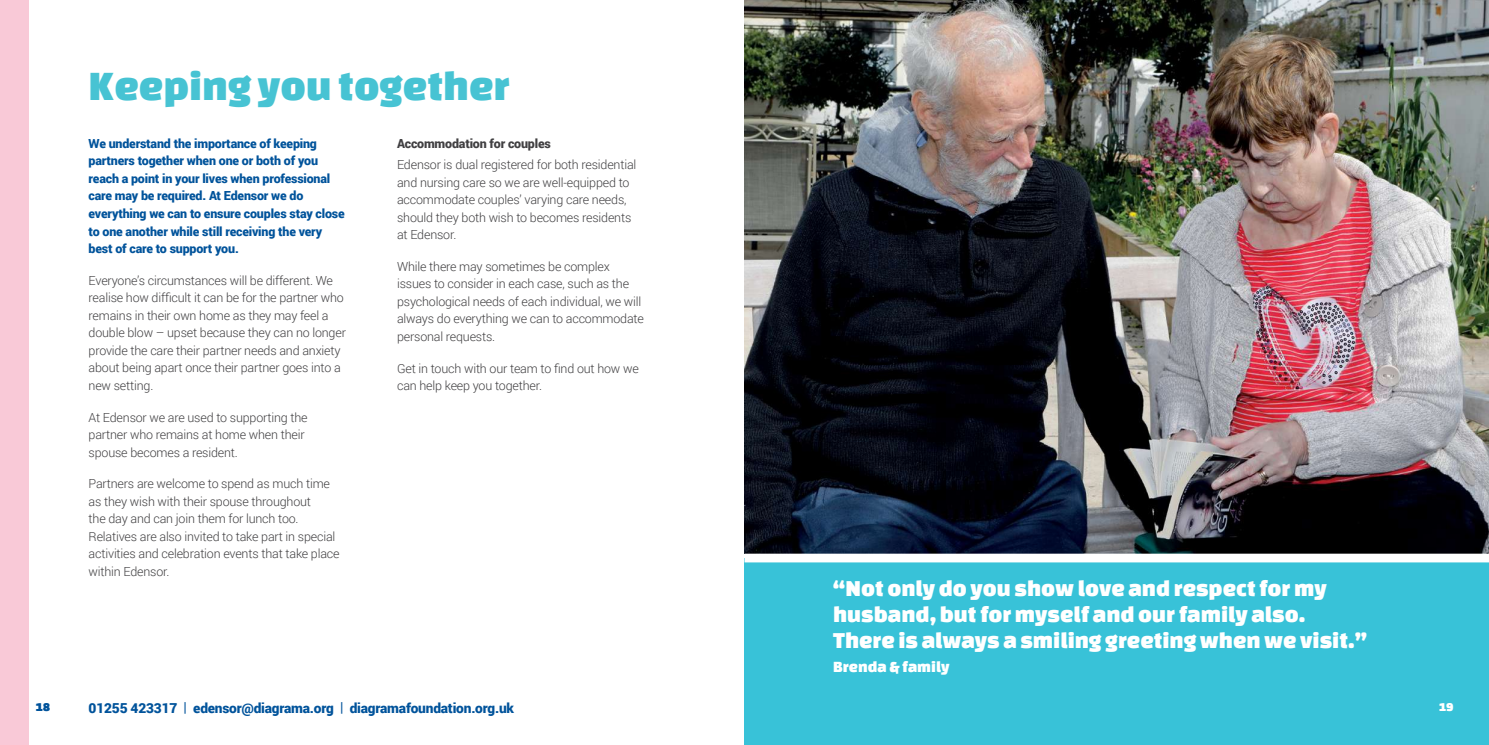
<style>
.page{position:relative;width:1489px;height:745px;background:#fff}
.page>*{position:absolute;margin:0;border:0;box-sizing:border-box;transform-origin:0 0}
.t1{font:43.38px "Changa One";color:#47c3d3}
.t2{font:23.75px/26.2px "Changa One";color:#fff}
.t3{font:16.25px "Changa One";color:#fff}
.t4{font:900 13.75px "Roboto";letter-spacing:-.015em;color:#00539b}
.t5{font:300 12.5px/17.5px "Roboto";letter-spacing:-.015em;color:#414042}
.t6{font:900 12.5px/17.5px "Roboto";letter-spacing:-.015em;color:#00539b}
.t7{font:900 12.5px "Roboto";letter-spacing:-.015em;color:#414042}
.t8{font:12.5px "Changa One";color:#00539b}
.t9{font:12.5px "Changa One";color:#fff}
.s1{font-weight:400}
</style>
<div class="page">
<img style="left:744px;top:0;width:744px;height:553px">
<div style="left:744px;top:557px;width:744px;height:187px;background:#38c2d8"></div>
<div style="left:744px;top:553px;width:744px;height:9px;background:#fff"></div>
<div style="left:0;top:0;width:28px;height:744px;background:#f9c9d7"></div>
<h1 class="t1" style="left:89px;top:62px;width:423px">Keeping you together</h1>
<p class="t6" style="left:89px;top:134px;width:257px">We understand the importance of keeping partners together when one or both of you reach a point in your lives when professional care may be required. At Edensor we do everything we can to ensure couples stay close to one another while still receiving the very best of care to support you.</p>
<p class="t5" style="left:89px;top:271px;width:259px">Everyone’s circumstances will be different. We realise how difficult it can be for the partner who remains in their own home as they may feel a double blow – upset because they can no longer provide the care their partner needs and anxiety about being apart once their partner goes into a new setting.</p>
<p class="t5" style="left:89px;top:407px;width:220px">At Edensor we are used to supporting the partner who remains at home when their spouse becomes a resident.</p>
<p class="t5" style="left:89px;top:474px;width:252px">Partners are welcome to spend as much time as they wish with their spouse throughout<br>the day and can join them for lunch too.<br>Relatives are also invited to take part in special activities and celebration events that take place within Edensor.</p>
<p class="t7" style="left:397px;top:134px;width:155px">Accommodation for couples</p>
<p class="t5" style="left:397px;top:155px;width:241px">Edensor is dual registered for both residential and nursing care so we are well-equipped to accommodate couples’ varying care needs, should they both wish to becomes residents at Edensor.</p>
<p class="t5" style="left:397px;top:257px;width:248px">While there may sometimes be complex issues to consider in each case, such as the psychological needs of each individual, we will always do everything we can to accommodate personal requests.</p>
<p class="t5" style="left:397px;top:359px;width:243px">Get in touch with our team to find out how we can help keep you together.</p>
<h2 class="t2" style="left:833px;top:574px;width:535px">“Not only do you show love and respect for my husband, but for myself and our family also.<br>There is always a smiling greeting when we visit.”</h2>
<h3 class="t3" style="left:833px;top:657px;width:118px">Brenda &amp; family</h3>
<p class="t8" style="left:35px;top:699px;width:16px">18</p>
<p class="t4" style="left:89px;top:697px;width:427px">01255 423317 <span class="s1">|</span> edensor@diagrama.org <span class="s1">|</span> diagramafoundation.org.uk</p>
<p class="t9" style="left:1438px;top:699px;width:16px">19</p>
</div>
